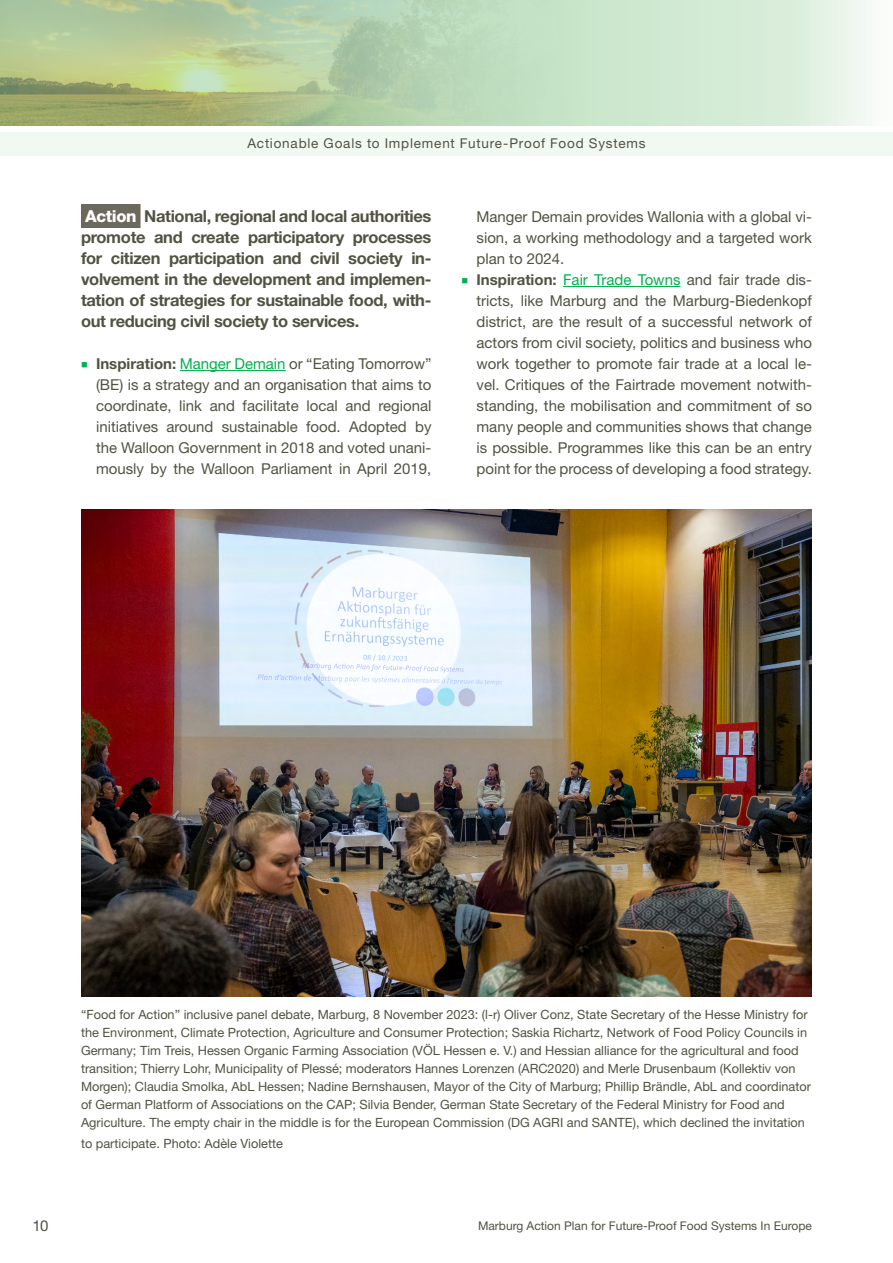
<style>
.page{position:relative;width:893px;height:1263px;background:#fff}
.page>*{position:absolute;margin:0;border:0;box-sizing:border-box;transform-origin:0 0}
.t1{font:700 16.5px/21px "Helvetica Neue LT Std";letter-spacing:-.02em;color:#525243;text-align:justify}
.t2{font:15px/21px "Helvetica Neue LT Std";color:#525243;text-align:justify}
.t3{font:13.5px "Helvetica Neue LT Std";letter-spacing:.06em;color:#525243}
.t4{font:12.75px/18px "Helvetica Neue LT Std";color:#525243}
.t5{font:12px "Helvetica Neue LT Std";color:#525243}
.s1{font-weight:800;color:#fff}
.s2{color:#00b04f}
.s3{font-weight:700}
</style>
<div class="page">
<svg style="left:0;top:0;width:869px;height:126px;background:#bfd6b3"></svg>
<div style="left:0;top:132px;width:893px;height:24px;background:#f2f9f2"></div>
<div style="left:81px;top:204px;width:60px;height:24px;background:#6b695c"></div>
<hr style="left:180px;top:370px;width:106px;height:1px;background:#00b04f">
<hr style="left:563px;top:286px;width:117px;height:1px;background:#00b04f">
<img style="left:81px;top:509px;width:731px;height:488px">
<p class="t3" style="left:247px;top:135px;width:400px">Actionable Goals to Implement Future-Proof Food Systems</p>
<p class="t1" style="left:81px;top:205px;width:352px"><span class="s1">Action</span> National, regional and local authorities promote and create participatory processes for citizen participation and civil society in&shy;volvement in the development and implemen&shy;tation of strategies for sustainable food, with&shy;out reducing civil society to services.</p>
<p class="t2" style="left:96px;top:353px;width:337px;text-indent:-15px"><span class="s2">■</span> <span class="s3">Inspiration:</span> <span class="s2">Manger Demain</span> or “Eating Tomorrow” (BE) is a strategy and an organisation that aims to coordinate, link and facilitate local and regional initiatives around sustainable food. Adopted by the Walloon Government in 2018 and voted unani&shy;mously by the Walloon Parliament in April 2019,</p>
<p class="t2" style="left:476px;top:206px;width:337px">Manger Demain provides Wallonia with a global vi&shy;sion, a working methodology and a targeted work plan to 2024.</p>
<p class="t2" style="left:476px;top:269px;width:337px;text-indent:-15px"><span class="s2">■</span> <span class="s3">Inspiration:</span> <span class="s2">Fair Trade Towns</span> and fair trade dis&shy;tricts, like Marburg and the Marburg-Biedenkopf district, are the result of a successful network of actors from civil society, politics and business who work together to promote fair trade at a local le&shy;vel. Critiques of the Fairtrade movement notwith&shy;standing, the mobilisation and commitment of so many people and communities shows that change is possible. Programmes like this can be an entry point for the process of developing a food strategy.</p>
<p class="t4" style="left:81px;top:1005px;width:731px">“Food for Action” inclusive panel debate, Marburg, 8 November 2023: (l-r) Oliver Conz, State Secretary of the Hesse Ministry for the Environment, Climate Protection, Agriculture and Consumer Protection; Saskia Richartz, Network of Food Policy Councils in Germany; Tim Treis, Hessen Organic Farming Association (VÖL Hessen e. V.) and Hessian alliance for the agricultural and food transition; Thierry Lohr, Municipality of Plessé; moderators Hannes Lorenzen (ARC2020) and Merle Drusenbaum (Kollektiv von Morgen); Claudia Smolka, AbL Hessen; Nadine Bernshausen, Mayor of the City of Marburg; Phillip Brändle, AbL and coordinator of German Platform of Associations on the CAP; Silvia Bender, German State Secretary of the Federal Ministry for Food and Agriculture. The empty chair in the middle is for the European Commission (DG AGRI and SANTE), which declined the invitation</p>
<p class="t4" style="left:81px;top:1134px;width:203px">to participate. Photo: Adèle Violette</p>
<p class="t2" style="left:32px;top:1215px;width:18px">10</p>
<p class="t5" style="left:478px;top:1218px;width:335px">Marburg Action Plan for Future-Proof Food Systems In Europe</p>
</div>
